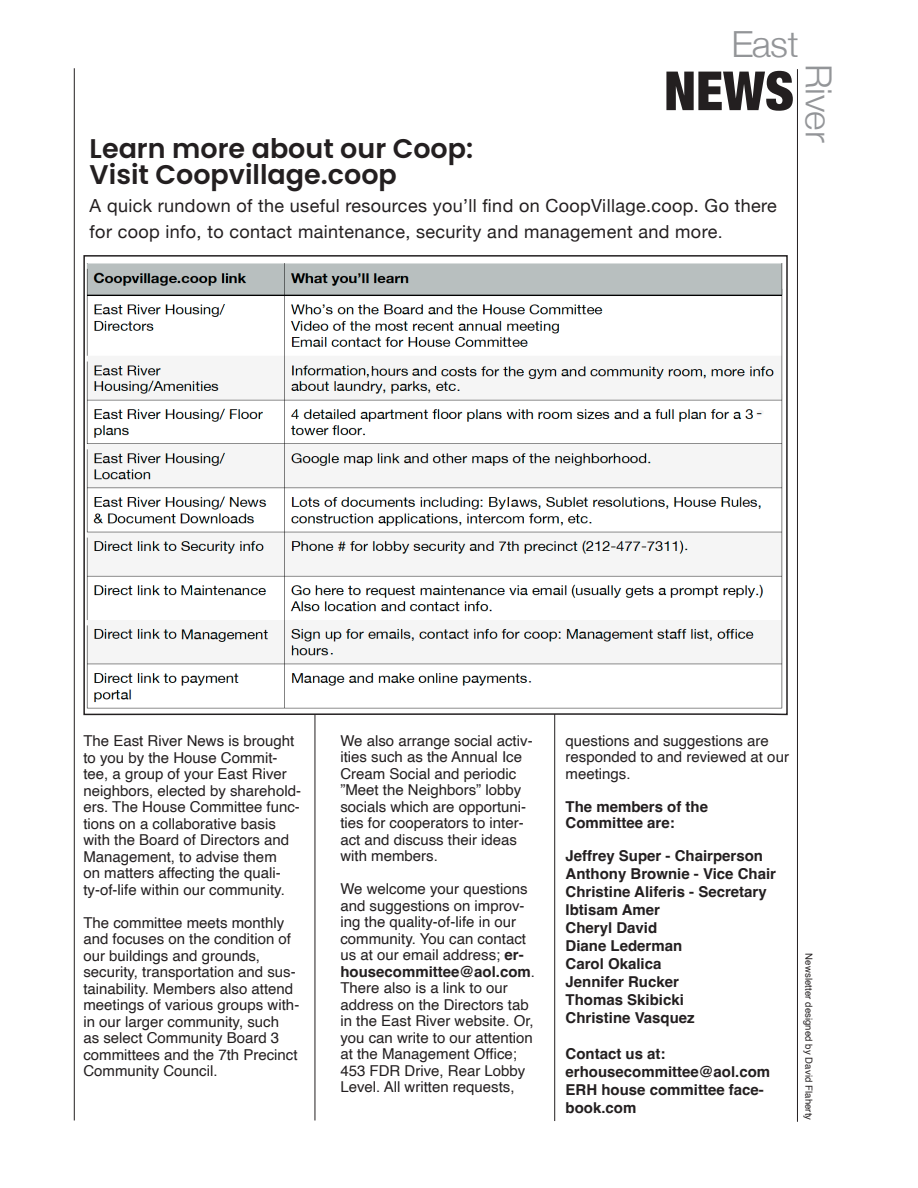
<style>
.page{position:relative;width:918px;height:1188px;background:#fff}
.page>*{position:absolute;margin:0;border:0;box-sizing:border-box;transform-origin:0 0}
.t1{font:900 condensed 54px "Helvetica Neue";color:#231f20}
.t2{font:300 36px "Helvetica Neue";letter-spacing:-.005em;color:#939598}
.t3{font:600 27px "Poppins";color:#231f20}
.t4{font:18px/25.5px "Helvetica Neue";letter-spacing:.02em;color:#231f20}
.t5{font:15px/16.5px "Helvetica";color:#231f20}
.t6{font:700 15px/18px "Helvetica";color:#231f20}
.t7{font:9.75px "Helvetica";letter-spacing:.01em;color:#231f20}
.s1{font-family:"Helvetica"}
.s2{font-weight:700}
</style>
<div class="page">
<hr style="left:315px;top:538px;width:1px;height:582px;background:#231f20">
<hr style="left:74px;top:68px;width:1px;height:1052px;background:#231f20">
<hr style="left:554px;top:538px;width:1px;height:583px;background:#231f20">
<hr style="left:797px;top:69px;width:1px;height:1053px;background:#231f20">
<svg style="left:83px;top:255px;width:705px;height:462px"></svg>
<p class="t2" style="left:731px;top:15px;width:69px">East</p>
<p class="t1" style="left:664px;top:46px;width:131px">NEWS</p>
<p class="t3" style="left:90px;top:133px;width:385px">Learn more about our Coop:</p>
<p class="t3" style="left:90px;top:159px;width:309px">Visit Coopvillage.coop</p>
<p class="t4" style="left:90px;top:194px;width:689px">A quick rundown of the useful resources you’ll find on CoopVillage.coop. Go there for coop info, to contact maintenance, security and management and more<span class="s1">.</span></p>
<p class="t2" style="left:848px;top:64px;width:80px;rotate:90deg">River</p>
<p class="t5" style="left:83px;top:733px;width:219px">The East River News is brought to you by the House Commit&shy;tee, a group of your East River neighbors, elected by sharehold&shy;ers. The House Committee func&shy;tions on a collaborative basis with the Board of Directors and<br>Management, to advise them<br>on matters affecting the quali&shy;ty-of-life within our community.</p>
<p class="t5" style="left:83px;top:915px;width:209px">The committee meets monthly and focuses on the condition of our buildings and grounds,</p>
<p class="t5" style="left:83px;top:964px;width:217px">security, transportation and sus&shy;tainability. Members also attend meetings of various groups with&shy;in our larger community, such<br>as select Community Board 3 committees and the 7th Precinct<br>Community Council.</p>
<p class="t5" style="left:340px;top:733px;width:194px">We also arrange social activ&shy;ities such as the Annual Ice<br>Cream Social and periodic ”Meet the Neighbors” lobby socials which are opportuni&shy;ties for cooperators to inter&shy;act and discuss their ideas with members.</p>
<p class="t5" style="left:340px;top:881px;width:196px">We welcome your questions and suggestions on improv&shy;ing the quality-of-life in our community. You can contact us at our email address; <span class="s2">er&shy;housecommittee@aol.com</span>.<br>There also is a link to our address on the Directors tab in the East River website. Or, you can write to our attention at the Management Office;<br>453 FDR Drive, Rear Lobby<br>Level. All written requests,</p>
<p class="t5" style="left:566px;top:733px;width:225px">questions and suggestions are responded to and reviewed at our meetings.</p>
<p class="t6" style="left:566px;top:799px;width:144px">The members of the</p>
<p class="t6" style="left:566px;top:816px;width:111px">Committee are:</p>
<p class="t6" style="left:566px;top:848px;width:199px">Jeffrey Super - Chairperson</p>
<p class="t6" style="left:566px;top:866px;width:212px">Anthony Brownie - Vice Chair</p>
<p class="t6" style="left:566px;top:884px;width:203px">Christine Aliferis - Secretary</p>
<p class="t6" style="left:566px;top:902px;width:96px">Ibtisam Amer</p>
<p class="t6" style="left:566px;top:920px;width:93px">Cheryl David</p>
<p class="t6" style="left:566px;top:938px;width:118px">Diane Lederman</p>
<p class="t6" style="left:566px;top:956px;width:97px">Carol Okalica</p>
<p class="t6" style="left:566px;top:974px;width:115px">Jennifer Rucker</p>
<p class="t6" style="left:566px;top:992px;width:120px">Thomas Skibicki</p>
<p class="t6" style="left:566px;top:1010px;width:131px">Christine Vasquez</p>
<p class="t6" style="left:566px;top:1046px;width:102px">Contact us at:</p>
<p class="t6" style="left:566px;top:1064px;width:206px">erhousecommittee@aol.com</p>
<p class="t6" style="left:566px;top:1082px;width:200px">ERH house committee face&shy;book.com</p>
<p class="t7" style="left:816px;top:953px;width:168px;rotate:90deg">Newsletter designed by David Flaherty</p>
</div>
